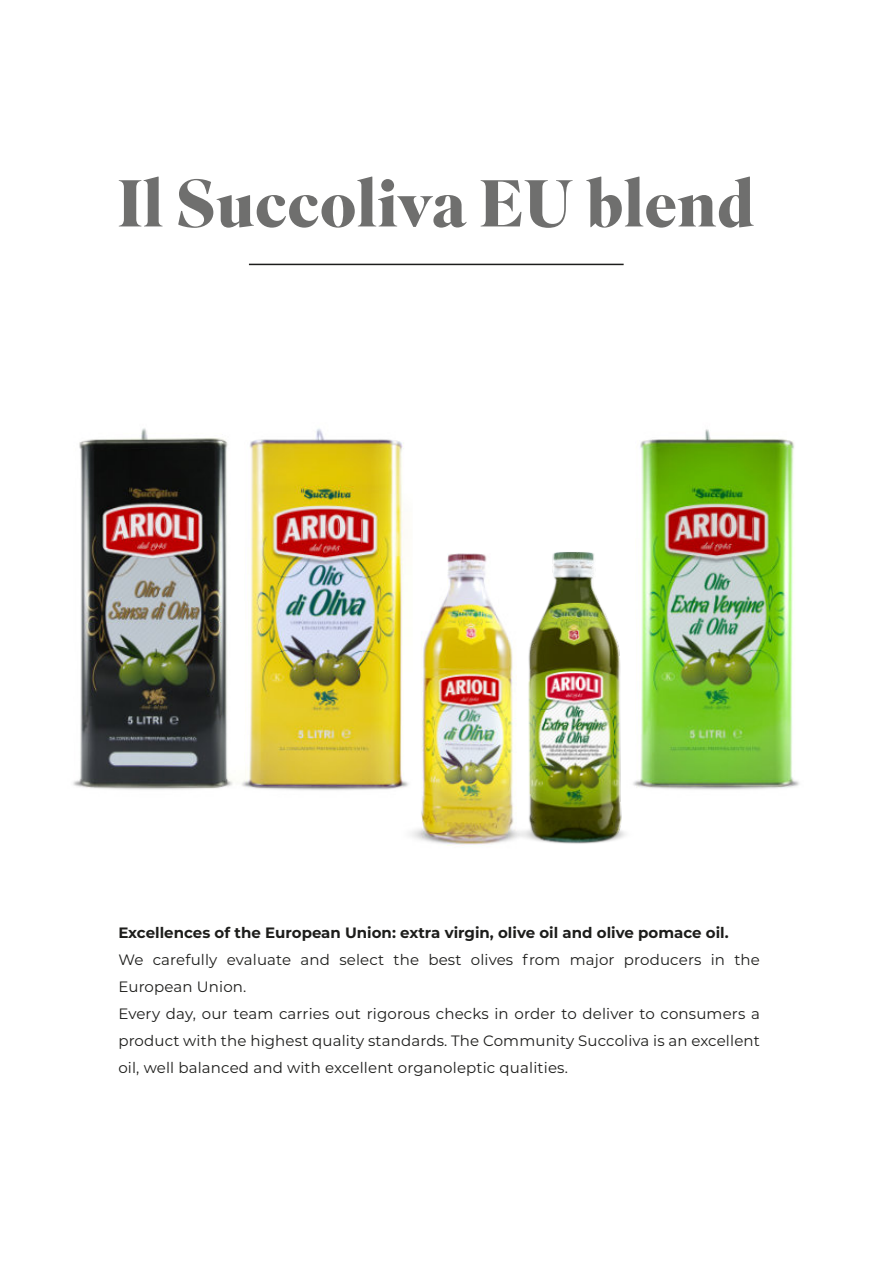
<style>
.page{position:relative;width:893px;height:1263px;background:#fff}
.page>*{position:absolute;margin:0;border:0;box-sizing:border-box;transform-origin:0 0}
.t1{font:700 66px "Superior Title";color:#6f6f6e}
.t2{font:15px/27px "Montserrat";letter-spacing:.01em;color:#1d1d1b}
.t3{font:700 15px "Montserrat";color:#1d1d1b}
</style>
<div class="page">
<img style="left:73px;top:428px;width:71px;height:362px">
<img style="left:447px;top:619px;width:64px;height:227px">
<img style="left:511px;top:632px;width:24px;height:208px">
<img style="left:144px;top:428px;width:355px;height:416px">
<img style="left:535px;top:429px;width:265px;height:415px">
<hr style="left:249px;top:264px;width:375px;height:1px;background:#1d1d1b">
<h1 class="t1" style="left:117px;top:177px;width:639px">Il Succoliva EU blend</h1>
<p class="t3" style="left:118px;top:923px;width:612px">Excellences of the European Union: extra virgin, olive oil and olive pomace oil.</p>
<p class="t2" style="left:118px;top:946px;width:643px">We carefully evaluate and select the best olives from major producers in the European Union.<br>Every day, our team carries out rigorous checks in order to deliver to consumers a product with the highest quality standards. The Community Succoliva is an excellent oil, well balanced and with excellent organoleptic qualities.</p>
</div>
